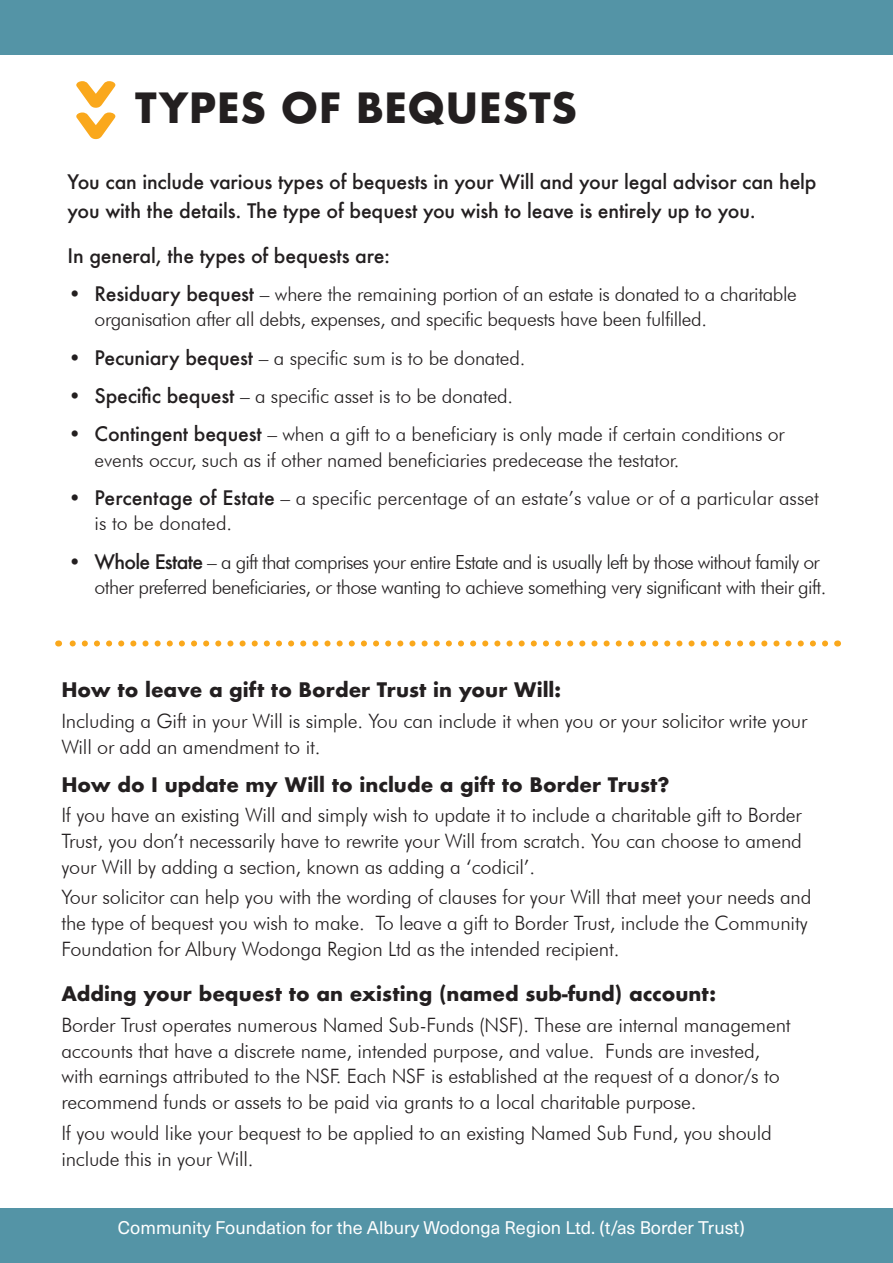
<style>
.page{position:relative;width:893px;height:1263px;background:#fff}
.page>*{position:absolute;margin:0;border:0;box-sizing:border-box;transform-origin:0 0}
.t1{font:700 40.5px "Futura";letter-spacing:.01em;color:#231f20}
.t2{font:300 19.8px/26px "Futura BT";letter-spacing:-.01em;color:#231f20}
.t3{font:300 19.5px/25.5px "Futura BT";letter-spacing:-.02em;color:#231f20}
.t4{font:500 19.5px/28.5px "Futura";letter-spacing:-.01em;color:#231f20}
.t5{font:700 19.5px "Futura";color:#231f20}
.t6{font:300 19.5px/25.5px "Futura BT";color:#231f20}
.t7{font:18px "Neue Haas Unica";color:#fff}
.s1{font-family:"Futura";font-weight:500}
</style>
<div class="page">
<div style="left:0;top:0;width:893px;height:54px;background:#5494a6"></div>
<div style="left:0;top:1209px;width:893px;height:54px;background:#5494a6"></div>
<svg style="left:58px;top:640px;width:767px;height:6px"></svg>
<svg style="left:76px;top:81px;width:39px;height:58px"></svg>
<p class="t1" style="left:135px;top:79px;width:444px">TYPES OF BEQUESTS</p>
<p class="t4" style="left:68px;top:168px;width:751px">You can include various types of bequests in your Will and your legal advisor can help you with the details. The type of bequest you wish to leave is entirely up to you.</p>
<p class="t4" style="left:68px;top:241px;width:324px">In general, the types of bequests are:</p>
<p class="t3" style="left:95px;top:281px;width:704px;text-indent:-27px"><span class="s1">• Residuary bequest</span> – where the remaining portion of an estate is donated to a charitable organisation after all debts, expenses, and specific bequests have been fulfilled.</p>
<p class="t3" style="left:68px;top:345px;width:459px"><span class="s1">• Pecuniary bequest</span> – a specific sum is to be donated.</p>
<p class="t3" style="left:68px;top:383px;width:447px"><span class="s1">• Specific bequest</span> – a specific asset is to be donated.</p>
<p class="t3" style="left:95px;top:421px;width:692px;text-indent:-27px"><span class="s1">• Contingent bequest</span> – when a gift to a beneficiary is only made if certain conditions or events occur, such as if other named beneficiaries predecease the testator.</p>
<p class="t6" style="left:95px;top:485px;width:726px;text-indent:-27px"><span class="s1">• Percentage of Estate</span> – a specific percentage of an estate’s value or of a particular asset is to be donated.</p>
<p class="t3" style="left:95px;top:549px;width:733px;text-indent:-27px"><span class="s1">• Whole Estate</span> – a gift that comprises your entire Estate and is usually left by those without family or other preferred beneficiaries, or those wanting to achieve something very significant with their gift.</p>
<p class="t5" style="left:61px;top:676px;width:501px">How to leave a gift to Border Trust in your Will:</p>
<p class="t2" style="left:61px;top:707px;width:748px">Including a Gift in your Will is simple. You can include it when you or your solicitor write your<br>Will or add an amendment to it.</p>
<p class="t5" style="left:61px;top:771px;width:610px">How do I update my Will to include a gift to Border Trust?</p>
<p class="t2" style="left:61px;top:802px;width:742px;text-align:justify">If you have an existing Will and simply wish to update it to include a charitable gift to Border Trust, you don’t necessarily have to rewrite your Will from scratch. You can choose to amend your Will by adding a section, known as adding a ‘codicil’.</p>
<p class="t2" style="left:61px;top:884px;width:752px">Your solicitor can help you with the wording of clauses for your Will that meet your needs and the type of bequest you wish to make. To leave a gift to Border Trust, include the Community<br>Foundation for Albury Wodonga Region Ltd as the intended recipient.</p>
<p class="t5" style="left:61px;top:980px;width:656px">Adding your bequest to an existing (named sub-fund) account:</p>
<p class="t2" style="left:61px;top:1011px;width:731px">Border Trust operates numerous Named Sub-Funds (NSF). These are internal management accounts that have a discrete name, intended purpose, and value. Funds are invested, with earnings attributed to the NSF. Each NSF is established at the request of a donor/s to recommend funds or assets to be paid via grants to a local charitable purpose.</p>
<p class="t2" style="left:61px;top:1119px;width:712px">If you would like your bequest to be applied to an existing Named Sub Fund, you should include this in your Will.</p>
<p class="t7" style="left:118px;top:1214px;width:628px">Community Foundation for the Albury Wodonga Region Ltd. (t/as Border Trust)</p>
</div>
